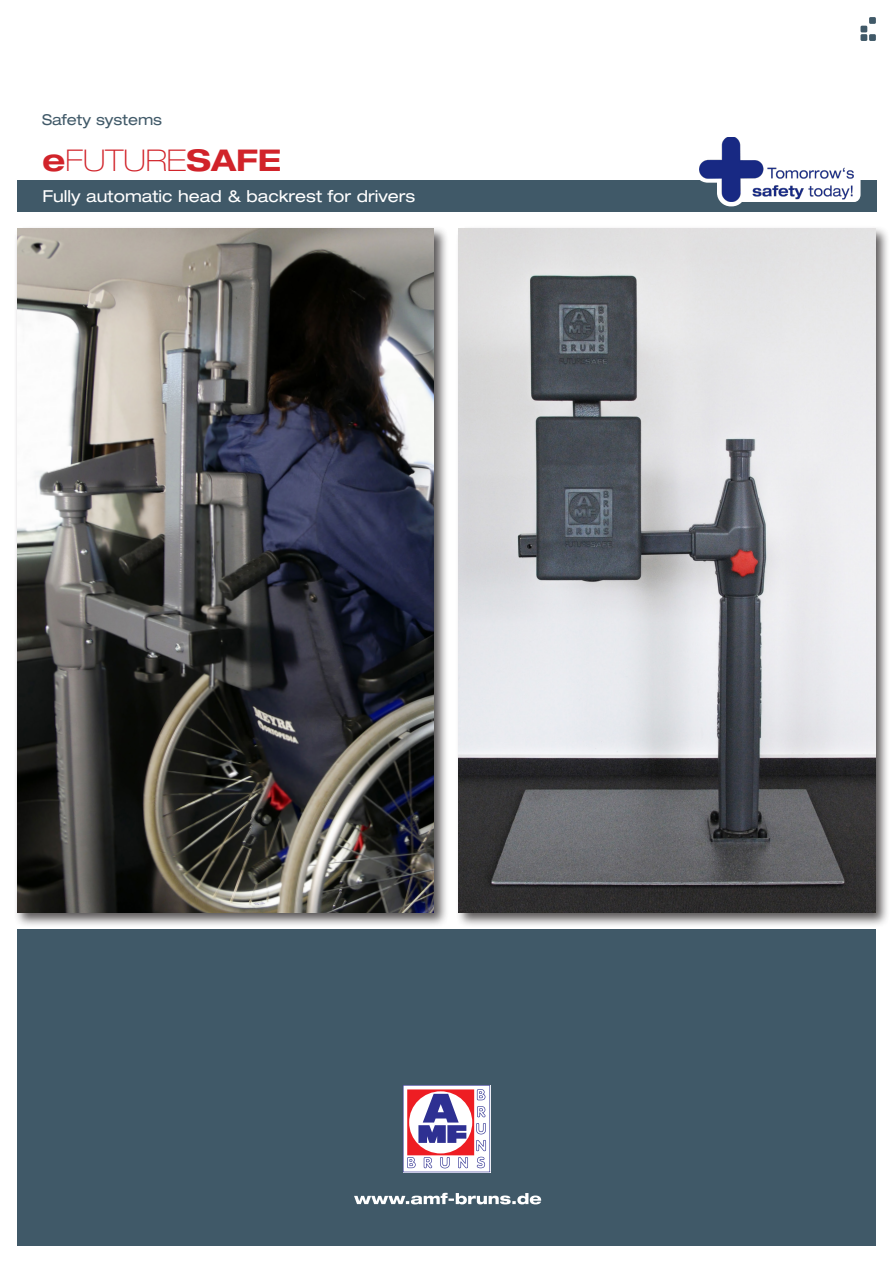
<style>
.page{position:relative;width:893px;height:1263px;background:#fff}
.page>*{position:absolute;margin:0;border:0;box-sizing:border-box;transform-origin:0 0}
.t1{font:100 expanded 30px "Helvetica Neue LT Std";color:#d1232a}
.t2{font:expanded 16.5px "Helvetica Neue LT Std";color:#fff}
.t3{font:expanded 15px "Helvetica Neue LT Std";color:#405968}
.s1{font-weight:700}
</style>
<div class="page">
<div style="left:869px;top:17px;width:7px;height:7px;background:#405968"></div>
<div style="left:860px;top:26px;width:7px;height:6px;background:#405968"></div>
<div style="left:860px;top:34px;width:7px;height:7px;background:#405968"></div>
<div style="left:869px;top:34px;width:7px;height:7px;background:#405968"></div>
<div style="left:14px;top:226px;width:435px;height:702px;background:#231f20;opacity:.75"></div>
<img style="left:17px;top:229px;width:417px;height:684px">
<div style="left:17px;top:180px;width:859px;height:32px;background:#405968"></div>
<div style="left:17px;top:929px;width:859px;height:317px;background:#405968"></div>
<svg style="left:354px;top:1193px;width:187px;height:11px"></svg>
<svg style="left:403px;top:1085px;width:87px;height:87px"></svg>
<div style="left:455px;top:226px;width:435px;height:702px;background:#231f20;opacity:.75"></div>
<img style="left:458px;top:229px;width:417px;height:684px">
<svg style="left:720px;top:180px;width:140px;height:26px"></svg>
<img style="left:699px;top:137px;width:159px;height:65px">
<p class="t3" style="left:42px;top:111px;width:122px">Safety systems</p>
<p class="t1" style="left:43px;top:142px;width:240px"><span class="s1">e</span>FUTURE<span class="s1">SAFE</span></p>
<p class="t2" style="left:43px;top:186px;width:374px">Fully automatic head &amp; backrest for drivers</p>
</div>
